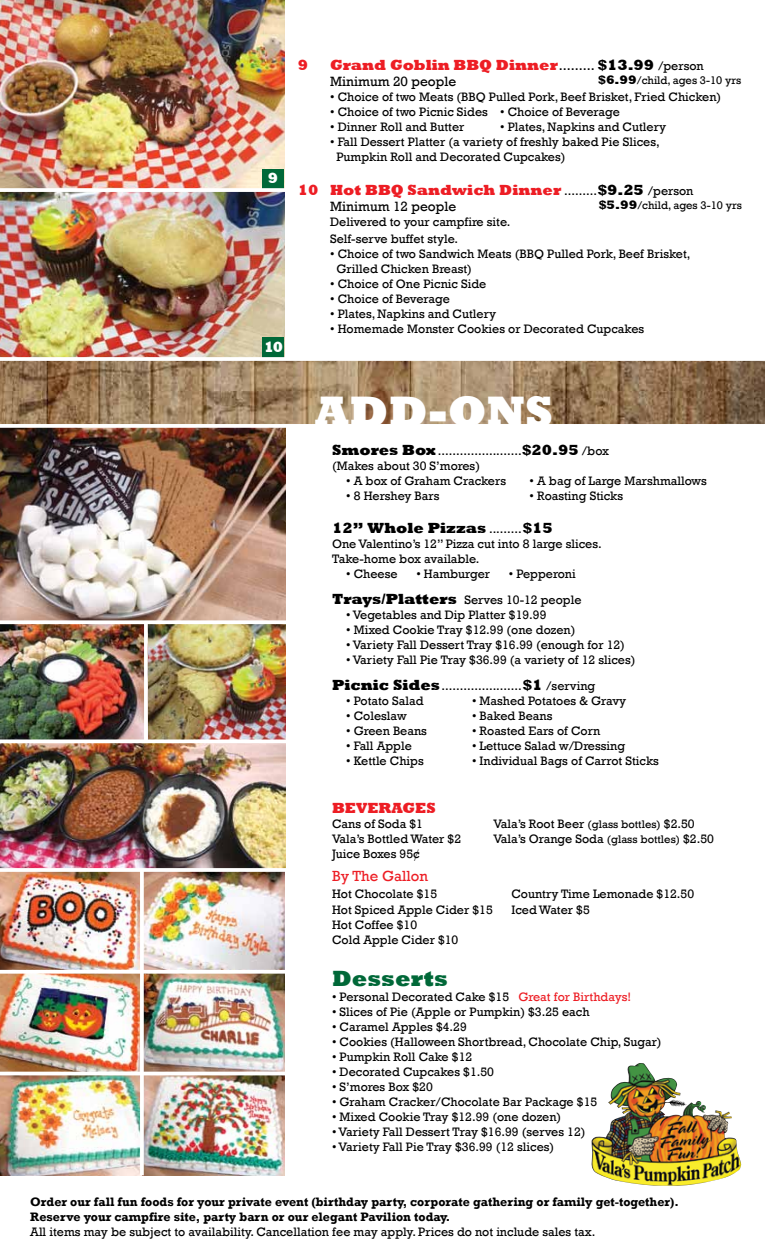
<style>
.page{position:relative;width:765px;height:1260px;background:#fff}
.page>*{position:absolute;margin:0;border:0;box-sizing:border-box;transform-origin:0 0}
.t1{font:800 45.12px "Rockwell";color:#fff}
.t2{font:800 22.62px "Rockwell";color:#006838}
.t3{font:800 15px "Rockwell";color:#ed1d24}
.t4{font:800 15px "Rockwell";color:#000}
.t5{font:15px "Rockwell";color:#ed1d24}
.t6{font:800 15px "Rockwell";color:#fff}
.t7{font:13.75px "Rockwell";color:#000}
.t8{font:12.5px/15px "Rockwell";color:#000}
.t9{font:700 12.5px/15px "Rockwell";color:#000}
.t10{font:11.25px "Rockwell";color:#000}
.s1{font-weight:400;font-size:13.75px;color:#000}
.s2{color:#000}
.s3{font-weight:400;font-size:12.5px;color:#000}
.s4{font-weight:800;font-size:12.5px}
.s5{font-weight:800;font-size:15px}
.s6{font-weight:400;font-size:12.5px}
.s7{font-size:11.25px}
.s8{color:#ed1d24}
</style>
<div class="page">
<img style="left:0;top:0;width:284px;height:357px">
<div style="left:262px;top:169px;width:22px;height:23px;background:#006838"></div>
<img style="left:0;top:428px;width:286px;height:747px">
<svg style="left:0;top:620px;width:286px;height:4px"></svg>
<img style="left:0;top:361px;width:765px;height:63px">
<div style="left:263px;top:337px;width:21px;height:22px;background:#006838"></div>
<svg style="left:0;top:188px;width:284px;height:4px"></svg>
<svg style="left:0;top:739px;width:286px;height:4px"></svg>
<svg style="left:144px;top:622px;width:4px;height:118px"></svg>
<svg style="left:0;top:868px;width:286px;height:4px"></svg>
<svg style="left:0;top:970px;width:286px;height:4px"></svg>
<hr style="left:0;top:1072px;width:291px;height:3px;background:#fff">
<svg style="left:140px;top:870px;width:4px;height:305px"></svg>
<svg style="left:0;top:357px;width:765px;height:4px"></svg>
<img style="left:591px;top:1065px;width:150px;height:121px">
<svg style="left:668px;top:1100px;width:18px;height:7px"></svg>
<p class="t6" style="left:268px;top:170px;width:12px">9</p>
<p class="t6" style="left:264px;top:338px;width:21px">10</p>
<p class="t3" style="left:298px;top:56px;width:12px">9</p>
<p class="t3" style="left:330px;top:56px;width:375px">Grand Goblin BBQ Dinner<span class="s1">.........</span> <span class="s2">$13.99</span> <span class="s3">/person</span></p>
<p class="t7" style="left:330px;top:74px;width:128px">Minimum 20 people</p>
<p class="t8" style="left:330px;top:90px;width:393px">• Choice of two Meats (BBQ Pulled Pork, Beef Brisket, Fried Chicken)</p>
<p class="t8" style="left:330px;top:105px;width:291px">• Choice of two Picnic Sides • Choice of Beverage</p>
<p class="t8" style="left:330px;top:120px;width:136px">• Dinner Roll and Butter</p>
<p class="t8" style="left:500px;top:120px;width:168px">• Plates, Napkins and Cutlery</p>
<p class="t8" style="left:336px;top:135px;width:325px;text-indent:-6px">• Fall Dessert Platter (a variety of freshly baked Pie Slices,<br>Pumpkin Roll and Decorated Cupcakes)</p>
<p class="t3" style="left:298px;top:181px;width:397px">10 Hot BBQ Sandwich Dinner <span class="s3">.........</span><span class="s2">$9.25</span> <span class="s3">/person</span></p>
<p class="t7" style="left:330px;top:199px;width:128px">Minimum 12 people</p>
<p class="t8" style="left:330px;top:214px;width:182px;line-height:16.6px">Delivered to your campfire site.<br>Self-serve buffet style.</p>
<p class="t8" style="left:336px;top:246px;width:356px;text-indent:-6px">• Choice of two Sandwich Meats (BBQ Pulled Pork, Beef Brisket,<br>Grilled Chicken Breast)</p>
<p class="t8" style="left:330px;top:276px;width:158px">• Choice of One Picnic Side</p>
<p class="t8" style="left:330px;top:292px;width:121px">• Choice of Beverage</p>
<p class="t8" style="left:330px;top:307px;width:168px">• Plates, Napkins and Cutlery</p>
<p class="t8" style="left:330px;top:322px;width:316px">• Homemade Monster Cookies or Decorated Cupcakes</p>
<p class="t10" style="left:598px;top:74px;width:145px"><span class="s4">$6.99</span>/child, ages 3-10 yrs</p>
<p class="t10" style="left:599px;top:199px;width:145px"><span class="s4">$5.99</span>/child, ages 3-10 yrs</p>
<h1 class="t1" style="left:315px;top:386px;width:240px">ADD-ONS</h1>
<p class="t8" style="left:332px;top:443px;width:278px"><span class="s5">Smores Box</span>.......................<span class="s5">$20.95</span> /box (Makes about 30 S’mores)</p>
<p class="t8" style="left:346px;top:473px;width:161px">• A box of Graham Crackers</p>
<p class="t8" style="left:530px;top:473px;width:179px">• A bag of Large Marshmallows</p>
<p class="t8" style="left:346px;top:488px;width:95px">• 8 Hershey Bars</p>
<p class="t8" style="left:530px;top:488px;width:95px">• Roasting Sticks</p>
<p class="t4" style="left:332px;top:519px;width:222px">12” Whole Pizzas <span class="s6">.........</span>$15</p>
<p class="t8" style="left:332px;top:537px;width:271px">One Valentino’s 12” Pizza cut into 8 large slices.<br>Take-home box available.</p>
<p class="t8" style="left:346px;top:567px;width:53px">• Cheese</p>
<p class="t8" style="left:416px;top:567px;width:75px">• Hamburger</p>
<p class="t8" style="left:332px;top:561px;width:251px;line-height:25.6px;text-indent:177px">• Pepperoni<br><span class="s5">Trays/Platters</span> Serves 10-12 people</p>
<p class="t8" style="left:346px;top:607px;width:202px">• Vegetables and Dip Platter $19.99</p>
<p class="t8" style="left:346px;top:622px;width:231px">• Mixed Cookie Tray $12.99 (one dozen)</p>
<p class="t8" style="left:346px;top:637px;width:280px">• Variety Fall Dessert Tray $16.99 (enough for 12)</p>
<p class="t8" style="left:332px;top:647px;width:305px;line-height:25.6px;text-indent:14px">• Variety Fall Pie Tray $36.99 (a variety of 12 slices)<br><span class="s5">Picnic Sides</span>......................<span class="s5">$1</span> /serving</p>
<p class="t8" style="left:346px;top:693px;width:79px">• Potato Salad</p>
<p class="t8" style="left:472px;top:693px;width:156px">• Mashed Potatoes &amp; Gravy</p>
<p class="t8" style="left:346px;top:708px;width:62px">• Coleslaw</p>
<p class="t8" style="left:472px;top:708px;width:82px">• Baked Beans</p>
<p class="t8" style="left:346px;top:723px;width:82px">• Green Beans</p>
<p class="t8" style="left:472px;top:723px;width:130px">• Roasted Ears of Corn</p>
<p class="t8" style="left:346px;top:738px;width:67px">• Fall Apple</p>
<p class="t8" style="left:472px;top:738px;width:155px">• Lettuce Salad w/Dressing</p>
<p class="t8" style="left:346px;top:753px;width:79px">• Kettle Chips</p>
<p class="t8" style="left:472px;top:753px;width:188px">• Individual Bags of Carrot Sticks</p>
<p class="t3" style="left:332px;top:799px;width:105px">BEVERAGES</p>
<p class="t8" style="left:332px;top:817px;width:93px">Cans of Soda $1</p>
<p class="t8" style="left:493px;top:817px;width:203px">Vala’s Root Beer <span class="s7">(glass bottles)</span> $2.50</p>
<p class="t8" style="left:332px;top:832px;width:131px">Vala’s Bottled Water $2</p>
<p class="t8" style="left:493px;top:832px;width:222px">Vala’s Orange Soda <span class="s7">(glass bottles)</span> $2.50</p>
<p class="t8" style="left:332px;top:847px;width:89px">Juice Boxes 95¢</p>
<p class="t5" style="left:332px;top:867px;width:98px">By The Gallon</p>
<p class="t8" style="left:332px;top:887px;width:107px">Hot Chocolate $15</p>
<p class="t8" style="left:511px;top:887px;width:184px">Country Time Lemonade $12.50</p>
<p class="t8" style="left:332px;top:902px;width:162px">Hot Spiced Apple Cider $15</p>
<p class="t8" style="left:511px;top:902px;width:80px">Iced Water $5</p>
<p class="t8" style="left:332px;top:917px;width:128px">Hot Coffee $10<br>Cold Apple Cider $10</p>
<h2 class="t2" style="left:332px;top:965px;width:117px">Desserts</h2>
<p class="t8" style="left:332px;top:989px;width:301px">• Personal Decorated Cake $15 <span class="s8">Great for Birthdays!</span></p>
<p class="t8" style="left:332px;top:1004px;width:259px">• Slices of Pie (Apple or Pumpkin) $3.25 each</p>
<p class="t8" style="left:332px;top:1020px;width:136px">• Caramel Apples $4.29</p>
<p class="t8" style="left:332px;top:1035px;width:331px">• Cookies (Halloween Shortbread, Chocolate Chip, Sugar)</p>
<p class="t8" style="left:332px;top:1050px;width:142px">• Pumpkin Roll Cake $12</p>
<p class="t8" style="left:332px;top:1065px;width:163px">• Decorated Cupcakes $1.50</p>
<p class="t8" style="left:332px;top:1080px;width:102px">• S’mores Box $20</p>
<p class="t8" style="left:332px;top:1095px;width:267px">• Graham Cracker/Chocolate Bar Package $15</p>
<p class="t8" style="left:332px;top:1110px;width:231px">• Mixed Cookie Tray $12.99 (one dozen)</p>
<p class="t8" style="left:332px;top:1125px;width:255px">• Variety Fall Dessert Tray $16.99 (serves 12)</p>
<p class="t8" style="left:332px;top:1140px;width:224px">• Variety Fall Pie Tray $36.99 (12 slices)</p>
<p class="t9" style="left:30px;top:1195px;width:650px">Order our fall fun foods for your private event (birthday party, corporate gathering or family get-together).<br>Reserve your campfire site, party barn or our elegant Pavilion today.</p>
<p class="t8" style="left:30px;top:1225px;width:567px">All items may be subject to availability. Cancellation fee may apply. Prices do not include sales tax.</p>
</div>
